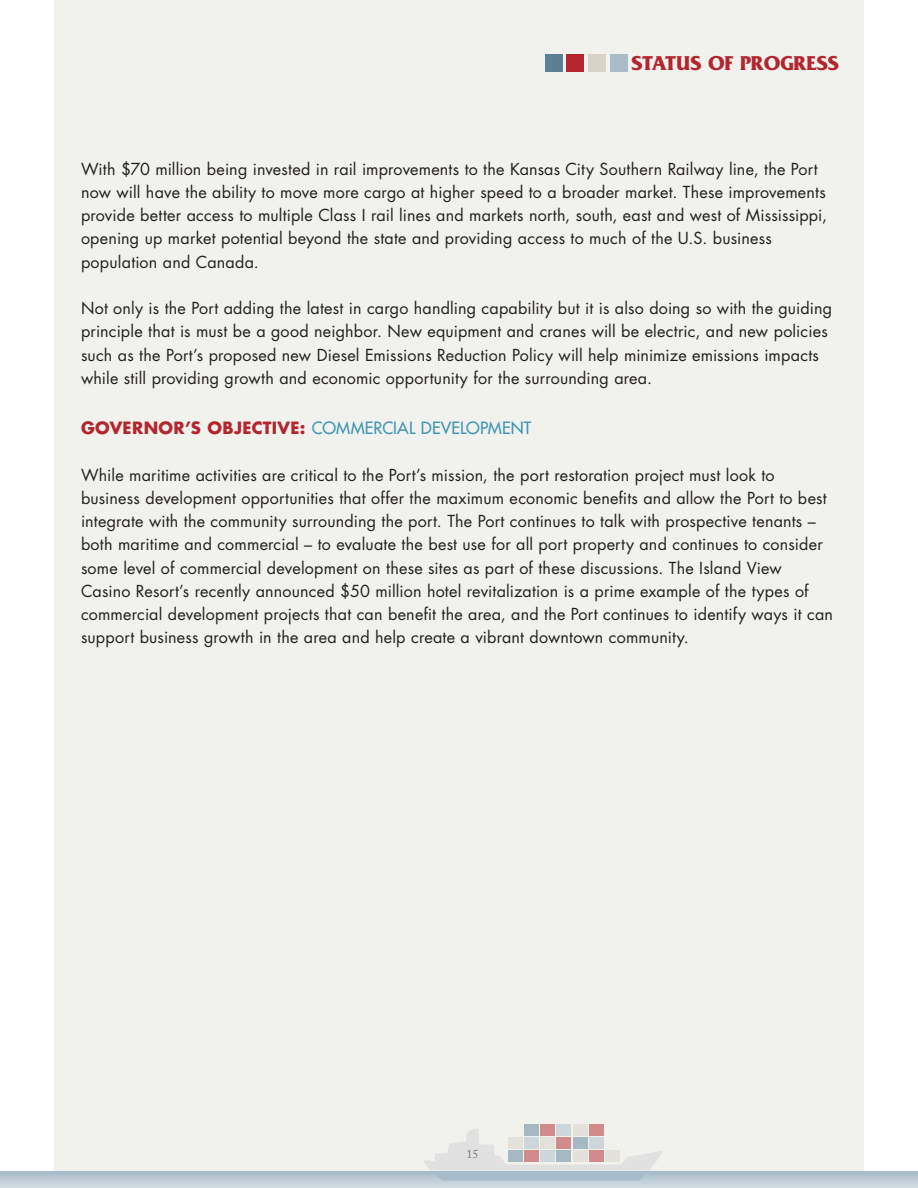
<style>
.page{position:relative;width:918px;height:1188px;background:#fff}
.page>*{position:absolute;margin:0;border:0;box-sizing:border-box;transform-origin:0 0}
.t1{font:700 21px "Fritz";color:#b3262d}
.t2{font:16.5px "Futura";letter-spacing:.01em;color:#3f96b4}
.t3{font:16.2px/23.2px "Futura";letter-spacing:.01em;color:#231f20}
.t4{font:12px "Adobe Caslon";color:#231f20}
.s1{font-weight:700;color:#b3262d}
</style>
<div class="page">
<div style="left:54px;top:0;width:810px;height:1188px;background:#f1f1ee"></div>
<div style="left:545px;top:54px;width:18px;height:18px;background:#5b7f95"></div>
<div style="left:566px;top:54px;width:18px;height:18px;background:#b3262d"></div>
<div style="left:588px;top:54px;width:18px;height:18px;background:#d9d2c9"></div>
<div style="left:610px;top:54px;width:18px;height:18px;background:#a7bbc8"></div>
<svg style="left:424px;top:1126px;width:238px;height:44px"></svg>
<div style="left:508px;top:1150px;width:15px;height:12px;background:#a6b8c1"></div>
<div style="left:525px;top:1150px;width:14px;height:12px;background:#d18b8d"></div>
<div style="left:541px;top:1150px;width:14px;height:12px;background:#ccd6db"></div>
<div style="left:557px;top:1150px;width:14px;height:12px;background:#a6b8c1"></div>
<div style="left:573px;top:1150px;width:14px;height:12px;background:#e4e1db"></div>
<div style="left:589px;top:1150px;width:14px;height:12px;background:#d18b8d"></div>
<div style="left:605px;top:1150px;width:14px;height:12px;background:#e4e1db"></div>
<div style="left:508px;top:1137px;width:15px;height:12px;background:#e4e1db"></div>
<div style="left:525px;top:1137px;width:14px;height:12px;background:#ccd6db"></div>
<div style="left:541px;top:1137px;width:14px;height:12px;background:#e4e1db"></div>
<div style="left:557px;top:1137px;width:14px;height:12px;background:#d18b8d"></div>
<div style="left:573px;top:1137px;width:14px;height:12px;background:#a6b8c1"></div>
<div style="left:589px;top:1137px;width:14px;height:12px;background:#ccd6db"></div>
<div style="left:525px;top:1124px;width:14px;height:12px;background:#a6b8c1"></div>
<div style="left:541px;top:1124px;width:14px;height:12px;background:#d18b8d"></div>
<div style="left:557px;top:1124px;width:14px;height:12px;background:#ccd6db"></div>
<div style="left:573px;top:1124px;width:14px;height:12px;background:#e4e1db"></div>
<div style="left:589px;top:1124px;width:14px;height:12px;background:#d18b8d"></div>
<svg style="left:0;top:1171px;width:918px;height:17px;background:#bbcad4"></svg>
<p class="t1" style="left:632px;top:49px;width:209px">STATUS OF PROGRESS</p>
<p class="t3" style="left:81px;top:157px;width:748px">With $70 million being invested in rail improvements to the Kansas City Southern Railway line, the Port now will have the ability to move more cargo at higher speed to a broader market. These improvements provide better access to multiple Class I rail lines and markets north, south, east and west of Mississippi, opening up market potential beyond the state and providing access to much of the U.S. business population and Canada.</p>
<p class="t3" style="left:81px;top:296px;width:753px">Not only is the Port adding the latest in cargo handling capability but it is also doing so with the guiding principle that is must be a good neighbor. New equipment and cranes will be electric, and new policies such as the Port’s proposed new Diesel Emissions Reduction Policy will help minimize emissions impacts while still providing growth and economic opportunity for the surrounding area.</p>
<p class="t2" style="left:81px;top:417px;width:452px"><span class="s1">GOVERNOR’S OBJECTIVE:</span> COMMERCIAL DEVELOPMENT</p>
<p class="t3" style="left:81px;top:463px;width:753px">While maritime activities are critical to the Port’s mission, the port restoration project must look to business development opportunities that offer the maximum economic benefits and allow the Port to best integrate with the community surrounding the port. The Port continues to talk with prospective tenants – both maritime and commercial – to evaluate the best use for all port property and continues to consider some level of commercial development on these sites as part of these discussions. The Island View Casino Resort’s recently announced $50 million hotel revitalization is a prime example of the types of commercial development projects that can benefit the area, and the Port continues to identify ways it can support business growth in the area and help create a vibrant downtown community.</p>
<p class="t4" style="left:466px;top:1147px;width:13px">15</p>
</div>
